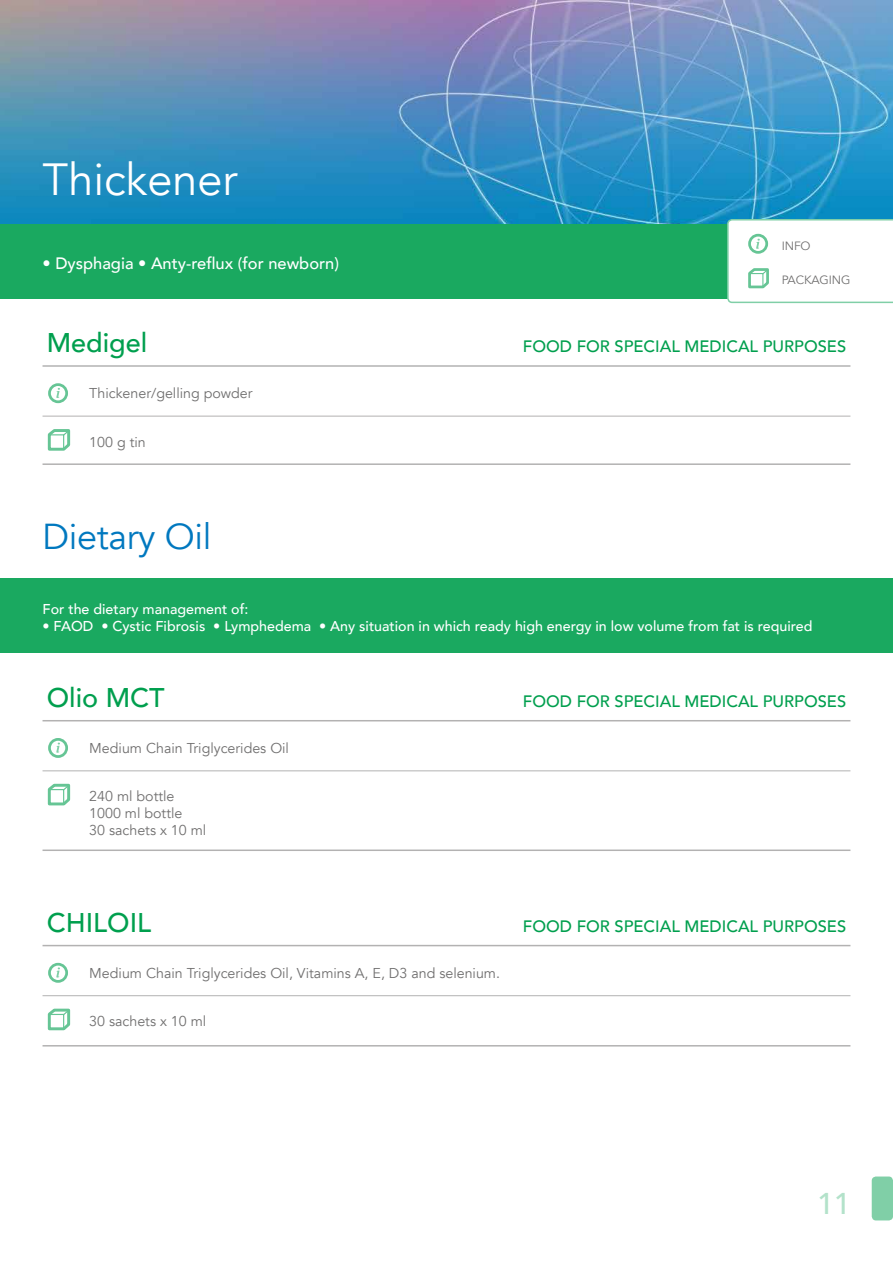
<style>
.page{position:relative;width:893px;height:1263px;background:#fff}
.page>*{position:absolute;margin:0;border:0;box-sizing:border-box;transform-origin:0 0}
.t1{font:45px "Avenir";color:#fff}
.t2{font:36px "Avenir";letter-spacing:-.01em;color:#0078bf}
.t3{font:500 30px "Avenir";color:#b3e2ca}
.t4{font:500 27px "Avenir";color:#009f4e}
.t5{font:500 16.5px "Avenir";color:#009f4e}
.t6{font:500 16.5px "Avenir";color:#fff}
.t7{font:14.25px/17.1px "Avenir";color:#706f6f}
.t8{font:500 14.25px "Avenir";color:#fff}
.t9{font:12px "Avenir";letter-spacing:-.01em;color:#706f6f}
</style>
<div class="page">
<div style="left:872px;top:1176px;width:21px;height:44px;background:#80cfa7;border-radius:4px"></div>
<img style="left:0;top:0;width:893px;height:224px">
<div style="left:0;top:224px;width:872px;height:75px;background:#1aa960"></div>
<svg style="left:727px;top:219px;width:166px;height:84px"></svg>
<hr style="left:43px;top:463px;width:807px;height:2px;background:#b3b2b2">
<hr style="left:43px;top:416px;width:807px;height:1px;background:#b3b2b2">
<svg style="left:47px;top:429px;width:24px;height:22px"></svg>
<hr style="left:43px;top:365px;width:807px;height:2px;background:#b3b2b2">
<div style="left:48px;top:383px;width:20px;height:20px;border:3px solid #66c595;border-radius:50%"></div>
<svg style="left:56px;top:388px;width:4px;height:10px"></svg>
<div style="left:0;top:578px;width:893px;height:75px;background:#1aa960"></div>
<hr style="left:43px;top:849px;width:807px;height:2px;background:#b3b2b2">
<hr style="left:43px;top:771px;width:807px;height:1px;background:#b3b2b2">
<svg style="left:47px;top:783px;width:24px;height:23px"></svg>
<hr style="left:43px;top:720px;width:807px;height:1px;background:#b3b2b2">
<div style="left:48px;top:738px;width:20px;height:20px;border:3px solid #66c595;border-radius:50%"></div>
<svg style="left:56px;top:743px;width:4px;height:10px"></svg>
<hr style="left:43px;top:1045px;width:807px;height:1px;background:#b3b2b2">
<hr style="left:43px;top:995px;width:807px;height:1px;background:#b3b2b2">
<svg style="left:47px;top:1008px;width:24px;height:23px"></svg>
<hr style="left:43px;top:945px;width:807px;height:1px;background:#b3b2b2">
<div style="left:48px;top:963px;width:20px;height:20px;border:3px solid #66c595;border-radius:50%"></div>
<svg style="left:56px;top:967px;width:4px;height:10px"></svg>
<h1 class="t1" style="left:43px;top:153px;width:197px">Thickener</h1>
<p class="t6" style="left:43px;top:249px;width:298px">• Dysphagia • Anty-reflux (for newborn)</p>
<p class="t9" style="left:782px;top:238px;width:30px">INFO</p>
<p class="t9" style="left:782px;top:273px;width:70px">PACKAGING</p>
<h3 class="t4" style="left:47px;top:320px;width:102px">Medigel</h3>
<p class="t5" style="left:523px;top:332px;width:325px">FOOD FOR SPECIAL MEDICAL PURPOSES</p>
<p class="t7" style="left:89px;top:385px;width:165px">Thickener/gelling powder</p>
<p class="t7" style="left:89px;top:434px;width:58px">100 g tin</p>
<h2 class="t2" style="left:43px;top:515px;width:170px">Dietary Oil</h2>
<p class="t8" style="left:43px;top:597px;width:207px">For the dietary management of:</p>
<p class="t8" style="left:43px;top:614px;width:771px">• FAOD • Cystic Fibrosis • Lymphedema • Any situation in which ready high energy in low volume from fat is required</p>
<h3 class="t4" style="left:47px;top:674px;width:119px">Olio MCT</h3>
<p class="t5" style="left:523px;top:687px;width:325px">FOOD FOR SPECIAL MEDICAL PURPOSES</p>
<p class="t7" style="left:89px;top:739px;width:201px">Medium Chain Triglycerides Oil</p>
<p class="t7" style="left:89px;top:788px;width:118px">240 ml bottle<br>1000 ml bottle<br>30 sachets x 10 ml</p>
<h3 class="t4" style="left:47px;top:899px;width:106px">CHILOIL</h3>
<p class="t5" style="left:523px;top:912px;width:325px">FOOD FOR SPECIAL MEDICAL PURPOSES</p>
<p class="t7" style="left:89px;top:964px;width:412px">Medium Chain Triglycerides Oil, Vitamins A, E, D3 and selenium.</p>
<p class="t7" style="left:89px;top:1012px;width:118px">30 sachets x 10 ml</p>
<h3 class="t3" style="left:817px;top:1177px;width:35px">11</h3>
</div>
